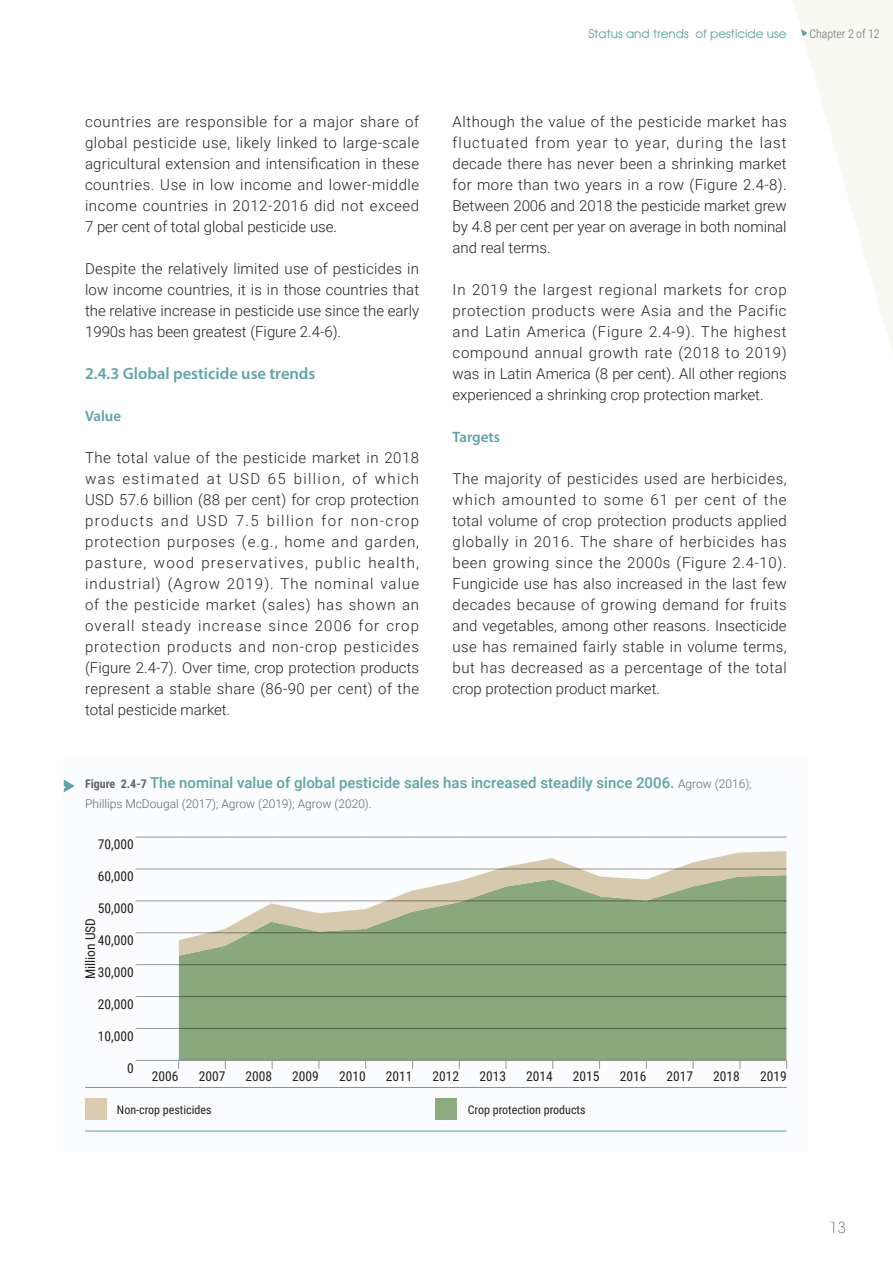
<style>
.page{position:relative;width:893px;height:1263px;background:#fff}
.page>*{position:absolute;margin:0;border:0;box-sizing:border-box;transform-origin:0 0}
._01_HeadC_Number{font:600 16.5px "Myriad Pro";color:#5da3a7}
._02_RegLJ{font:300 15px/21px "Roboto";color:#231f20;text-align:justify}
._04FigHead_A{font:500 15px "Roboto";color:#5da3a7}
._01_HeadD{font:600 15px "Myriad Pro";color:#5da3a7}
.t1{font:200 15px "Avant Garde";color:#231f20}
.t2{font:13.5px "Roboto Condensed";color:#231f20}
._04FigHead_A-2{font:300 12px "Roboto";color:#636366}
.t3{font:12px "Roboto Condensed";color:#231f20}
.t4{font:12px "Avant Garde";color:#5da3a7}
.t5{font:300 12px "Roboto Condensed";letter-spacing:-.01em;color:#6c6d70}
.s1{font-family:"Roboto Condensed";font-weight:700;font-size:12px;color:#636366}
.s2{font-weight:300;font-size:12px;color:#636366}
</style>
<div class="page">
<div style="left:64px;top:757px;width:744px;height:395px;background:#fafcfd"></div>
<hr style="left:85px;top:1087px;width:702px;height:1px;background:#5da3a7">
<hr style="left:85px;top:1131px;width:702px;height:1px;background:#5da3a7">
<hr style="left:740px;top:869px;width:47px;height:1px;background:#939598">
<hr style="left:740px;top:901px;width:47px;height:1px;background:#939598">
<hr style="left:740px;top:932px;width:47px;height:1px;background:#939598">
<hr style="left:740px;top:964px;width:47px;height:1px;background:#939598">
<hr style="left:740px;top:996px;width:47px;height:1px;background:#939598">
<hr style="left:740px;top:1028px;width:47px;height:1px;background:#939598">
<hr style="left:136px;top:1028px;width:43px;height:1px;background:#939598">
<hr style="left:136px;top:869px;width:43px;height:1px;background:#939598">
<hr style="left:136px;top:901px;width:43px;height:1px;background:#939598">
<hr style="left:136px;top:932px;width:43px;height:1px;background:#939598">
<hr style="left:136px;top:964px;width:43px;height:1px;background:#939598">
<hr style="left:136px;top:996px;width:43px;height:1px;background:#939598">
<hr style="left:136px;top:1060px;width:43px;height:1px;background:#939598">
<hr style="left:179px;top:1060px;width:46px;height:1px;background:#939598">
<hr style="left:225px;top:1060px;width:47px;height:1px;background:#939598">
<hr style="left:272px;top:1060px;width:47px;height:1px;background:#939598">
<hr style="left:319px;top:1060px;width:47px;height:1px;background:#939598">
<hr style="left:366px;top:1060px;width:46px;height:1px;background:#939598">
<hr style="left:412px;top:1060px;width:47px;height:1px;background:#939598">
<hr style="left:459px;top:1060px;width:47px;height:1px;background:#939598">
<hr style="left:506px;top:1060px;width:47px;height:1px;background:#939598">
<hr style="left:553px;top:1060px;width:47px;height:1px;background:#939598">
<hr style="left:600px;top:1060px;width:46px;height:1px;background:#939598">
<hr style="left:646px;top:1060px;width:47px;height:1px;background:#939598">
<hr style="left:693px;top:1060px;width:47px;height:1px;background:#939598">
<hr style="left:740px;top:1060px;width:47px;height:1px;background:#939598">
<hr style="left:136px;top:837px;width:43px;height:1px;background:#939598">
<hr style="left:179px;top:837px;width:46px;height:1px;background:#939598">
<hr style="left:225px;top:837px;width:47px;height:1px;background:#939598">
<hr style="left:272px;top:837px;width:47px;height:1px;background:#939598">
<hr style="left:319px;top:837px;width:47px;height:1px;background:#939598">
<hr style="left:366px;top:837px;width:46px;height:1px;background:#939598">
<hr style="left:412px;top:837px;width:47px;height:1px;background:#939598">
<hr style="left:459px;top:837px;width:47px;height:1px;background:#939598">
<hr style="left:506px;top:837px;width:47px;height:1px;background:#939598">
<hr style="left:553px;top:837px;width:47px;height:1px;background:#939598">
<hr style="left:600px;top:837px;width:46px;height:1px;background:#939598">
<hr style="left:646px;top:837px;width:47px;height:1px;background:#939598">
<hr style="left:693px;top:837px;width:47px;height:1px;background:#939598">
<hr style="left:740px;top:837px;width:47px;height:1px;background:#939598">
<svg style="left:64px;top:780px;width:10px;height:12px"></svg>
<div style="left:179px;top:956px;width:607px;height:104px;background:#89a87e"></div>
<svg style="left:179px;top:851px;width:607px;height:105px"></svg>
<div style="left:85px;top:1099px;width:21px;height:21px;background:#dbccb0"></div>
<div style="left:436px;top:1099px;width:21px;height:21px;background:#8cab7f"></div>
<svg style="left:793px;top:0;width:100px;height:353px;fill:#f7f8f2"></svg>
<svg style="left:793px;top:21px;width:15px;height:25px"></svg>
<p class="_02_RegLJ" style="left:85px;top:111px;width:336px">countries are responsible for a major share of global pesticide use, likely linked to large-scale agricultural extension and intensification in these countries. Use in low income and lower-middle income countries in 2012-2016 did not exceed 7 per cent of total global pesticide use.</p>
<p class="_02_RegLJ" style="left:85px;top:258px;width:336px">Despite the relatively limited use of pesticides in low income countries, it is in those countries that the relative increase in pesticide use since the early 1990s has been greatest (Figure 2.4-6).</p>
<p class="_01_HeadC_Number" style="left:85px;top:363px;width:232px">2.4.3 Global pesticide use trends</p>
<p class="_01_HeadD" style="left:85px;top:407px;width:38px">Value</p>
<p class="_02_RegLJ" style="left:85px;top:447px;width:336px">The total value of the pesticide market in 2018 was estimated at USD 65 billion, of which USD 57.6 billion (88 per cent) for crop protection products and USD 7.5 billion for non-crop protection purposes (e.g., home and garden, pasture, wood preservatives, public health, industrial) (Agrow 2019). The nominal value of the pesticide market (sales) has shown an overall steady increase since 2006 for crop protection products and non-crop pesticides (Figure 2.4-7). Over time, crop protection products represent a stable share (86-90 per cent) of the total pesticide market.</p>
<p class="t4" style="left:588px;top:26px;width:200px">Status and trends of pesticide use</p>
<p class="t5" style="left:810px;top:25px;width:72px">Chapter 2 of 12</p>
<p class="_02_RegLJ" style="left:453px;top:111px;width:336px">Although the value of the pesticide market has fluctuated from year to year, during the last decade there has never been a shrinking market for more than two years in a row (Figure 2.4-8).<br>Between 2006 and 2018 the pesticide market grew by 4.8 per cent per year on average in both nominal and real terms.</p>
<p class="_02_RegLJ" style="left:453px;top:279px;width:336px">In 2019 the largest regional markets for crop protection products were Asia and the Pacific and Latin America (Figure 2.4-9). The highest compound annual growth rate (2018 to 2019) was in Latin America (8 per cent). All other regions experienced a shrinking crop protection market.</p>
<p class="_01_HeadD" style="left:453px;top:428px;width:49px">Targets</p>
<p class="_02_RegLJ" style="left:453px;top:468px;width:336px">The majority of pesticides used are herbicides, which amounted to some 61 per cent of the total volume of crop protection products applied globally in 2016. The share of herbicides has been growing since the 2000s (Figure 2.4-10).<br>Fungicide use has also increased in the last few decades because of growing demand for fruits and vegetables, among other reasons. Insecticide use has remained fairly stable in volume terms, but has decreased as a percentage of the total crop protection product market.</p>
<p class="_04FigHead_A" style="left:85px;top:772px;width:668px"><span class="s1">Figure 2.4-7</span> The nominal value of global pesticide sales has increased steadily since 2006. <span class="s2">Agrow (2016);</span></p>
<p class="_04FigHead_A-2" style="left:85px;top:795px;width:288px">Phillips McDougal (2017); Agrow (2019); Agrow (2020).</p>
<p class="t2" style="left:98px;top:835px;width:37px">70,000</p>
<p class="t2" style="left:98px;top:867px;width:37px">60,000</p>
<p class="t2" style="left:98px;top:899px;width:37px">50,000</p>
<p class="t2" style="left:98px;top:931px;width:37px">40,000</p>
<p class="t2" style="left:98px;top:963px;width:37px">30,000</p>
<p class="t2" style="left:98px;top:994px;width:37px">20,000</p>
<p class="t2" style="left:98px;top:1026px;width:37px">10,000</p>
<p class="t2" style="left:127px;top:1058px;width:8px">0</p>
<p class="t2" style="left:81px;top:979px;width:63px;rotate:-90deg">Million USD</p>
<p class="t2" style="left:152px;top:1067px;width:28px">2006</p>
<p class="t2" style="left:199px;top:1067px;width:28px">2007</p>
<p class="t2" style="left:245px;top:1067px;width:28px">2008</p>
<p class="t2" style="left:292px;top:1067px;width:28px">2009</p>
<p class="t2" style="left:339px;top:1067px;width:28px">2010</p>
<p class="t2" style="left:386px;top:1067px;width:28px">2011</p>
<p class="t2" style="left:433px;top:1067px;width:28px">2012</p>
<p class="t2" style="left:479px;top:1067px;width:28px">2013</p>
<p class="t2" style="left:526px;top:1067px;width:28px">2014</p>
<p class="t2" style="left:573px;top:1067px;width:28px">2015</p>
<p class="t2" style="left:620px;top:1067px;width:28px">2016</p>
<p class="t2" style="left:666px;top:1067px;width:28px">2017</p>
<p class="t2" style="left:713px;top:1067px;width:28px">2018</p>
<p class="t2" style="left:760px;top:1067px;width:28px">2019</p>
<p class="t3" style="left:117px;top:1101px;width:96px">Non-crop pesticides</p>
<p class="t3" style="left:468px;top:1101px;width:119px">Crop protection products</p>
<p class="t1" style="left:829px;top:1219px;width:18px">13</p>
</div>
